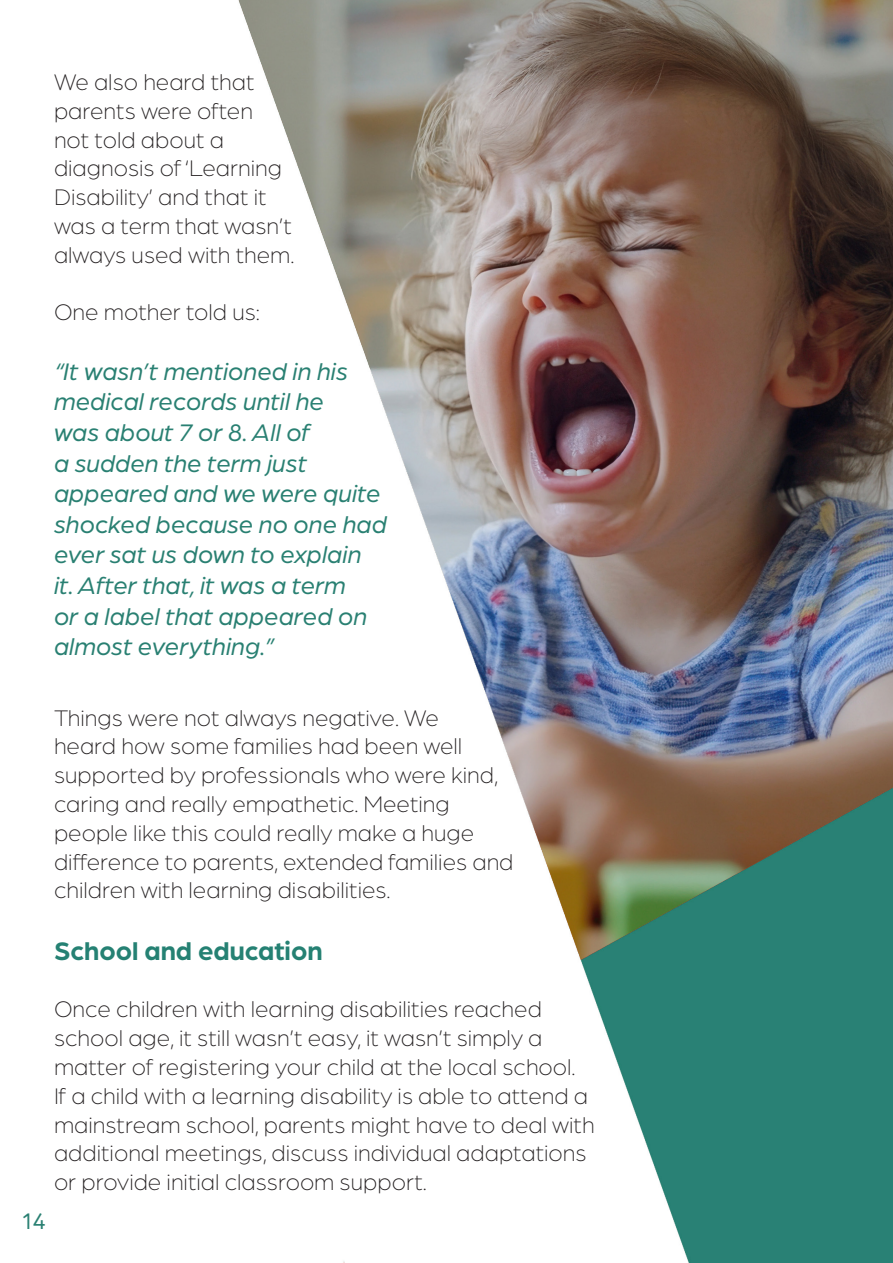
<style>
.page{position:relative;width:893px;height:1263px;background:#fff}
.page>*{position:absolute;margin:0;border:0;box-sizing:border-box;transform-origin:0 0}
.t1{font:700 27px "Arboria";color:#258173}
.t2{font:italic 25.5px/30.6px "Arboria";color:#298072}
.t3{font:300 24px/28.8px "Arboria";color:#231f20}
.t4{font:24px "Arboria";color:#298072}
</style>
<div class="page">
<img style="left:238px;top:0;width:655px;height:1263px">
<p class="t3" style="left:54px;top:67px;width:202px">We also heard that</p>
<p class="t3" style="left:54px;top:96px;width:200px">parents were often</p>
<p class="t3" style="left:54px;top:124px;width:172px">not told about a</p>
<p class="t3" style="left:54px;top:153px;width:230px">diagnosis of ‘Learning</p>
<p class="t3" style="left:54px;top:182px;width:214px">Disability’ and that it</p>
<p class="t3" style="left:54px;top:211px;width:239px">was a term that wasn’t</p>
<p class="t3" style="left:54px;top:240px;width:242px">always used with them.</p>
<p class="t3" style="left:54px;top:297px;width:208px">One mother told us:</p>
<p class="t2" style="left:54px;top:355px;width:296px">“It wasn’t mentioned in his medical records until he</p>
<p class="t2" style="left:54px;top:416px;width:334px">was about 7 or 8. All of<br>a sudden the term just appeared and we were quite shocked because no one had ever sat us down to explain it. After that, it was a term<br>or a label that appeared on almost everything.”</p>
<p class="t3" style="left:54px;top:702px;width:386px">Things were not always negative. We</p>
<p class="t3" style="left:54px;top:731px;width:410px">heard how some families had been well</p>
<p class="t3" style="left:54px;top:760px;width:446px">supported by professionals who were kind,</p>
<p class="t3" style="left:54px;top:789px;width:397px">caring and really empathetic. Meeting</p>
<p class="t3" style="left:54px;top:818px;width:422px">people like this could really make a huge</p>
<p class="t3" style="left:54px;top:846px;width:461px">difference to parents, extended families and children with learning disabilities.</p>
<p class="t1" style="left:54px;top:932px;width:270px">School and education</p>
<p class="t4" style="left:22px;top:1205px;width:26px">14</p>
<p class="t3" style="left:54px;top:994px;width:542px">Once children with learning disabilities reached school age, it still wasn’t easy, it wasn’t simply a matter of registering your child at the local school.<br>If a child with a learning disability is able to attend a mainstream school, parents might have to deal with additional meetings, discuss individual adaptations or provide initial classroom support.</p>
</div>
